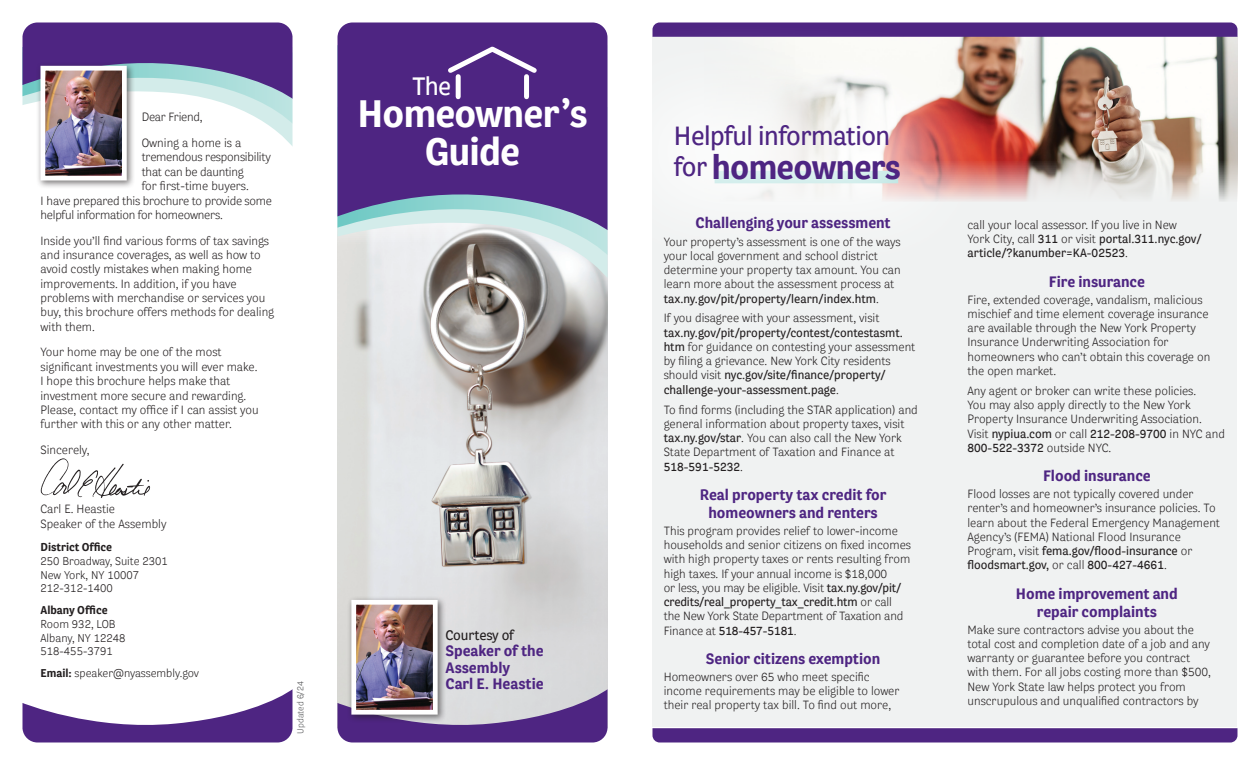
<style>
.page{position:relative;width:1260px;height:765px;background:#fff}
.page>*{position:absolute;margin:0;border:0;box-sizing:border-box;transform-origin:0 0}
.t1{font:700 38px/38px "Bligh";letter-spacing:-.02em;color:#fff;text-align:center}
.t2{font:700 33.38px "Bligh";letter-spacing:-.02em;color:#4e2582}
.t3{font:26.12px "Bligh";letter-spacing:-.02em;color:#4e2582}
.t4{font:25px "Bligh";color:#fff}
.t5{font:700 15px/18px "Bligh";color:#4e2582;text-align:center}
.t6{font:13.75px "Bligh";letter-spacing:-.015em;color:#231f20}
.t7{font:300 11.88px/14.2px "Bligh";color:#231f20}
.t8{font:11.88px/14.2px "Bligh";color:#231f20}
.t9{font:300 11.88px "Bligh";letter-spacing:-.02em;color:#231f20}
.t10{font:300 11.25px/13.8px "Bligh";color:#231f20}
.t11{font:700 11.25px "Bligh";color:#231f20}
.t12{font:300 8.75px "Bligh";color:#57585a}
.s1{font-weight:700}
.s2{font-weight:400;font-size:26.12px}
.s3{font-weight:400}
.s4{font-weight:300}
</style>
<div class="page">
<div style="left:652px;top:37px;width:586px;height:690px;background:#f0f2f2"></div>
<img style="left:338px;top:278px;width:270px;height:411px">
<svg style="left:22px;top:23px;width:270px;height:123px"></svg>
<svg style="left:338px;top:255px;width:227px;height:23px;background:#afadab"></svg>
<svg style="left:338px;top:230px;width:233px;height:25px"></svg>
<img style="left:1002px;top:37px;width:236px;height:164px">
<svg style="left:1002px;top:22px;width:236px;height:15px;background:#573088"></svg>
<svg style="left:652px;top:728px;width:585px;height:14px;background:#512884"></svg>
<div style="left:571px;top:20px;width:431px;height:265px;background:#fff;opacity:.85"></div>
<svg style="left:22px;top:689px;width:270px;height:53px"></svg>
<svg style="left:338px;top:689px;width:270px;height:53px;background:#876fa6"></svg>
<svg style="left:338px;top:23px;width:270px;height:207px;background:#5c3f8e"></svg>
<div style="left:456px;top:77px;width:5px;height:20px;background:#fff"></div>
<div style="left:524px;top:77px;width:5px;height:20px;background:#fff"></div>
<svg style="left:444px;top:44px;width:97px;height:33px;background:#6a4795"></svg>
<div style="left:347px;top:596px;width:99px;height:127px;background:#231f20;opacity:.6"></div>
<img style="left:357px;top:606px;width:75px;height:103px">
<div style="left:351px;top:600px;width:87px;height:115px;border:5px solid #fff"></div>
<div style="left:36px;top:61px;width:99px;height:128px;background:#231f20;opacity:.6"></div>
<img style="left:47px;top:72px;width:74px;height:103px">
<div style="left:41px;top:66px;width:86px;height:115px;border:5px solid #fff"></div>
<img style="left:40px;top:458px;width:111px;height:40px">
<p class="t7" style="left:142px;top:104px;width:101px;line-height:25.6px">Dear Friend,<br>Owning a home is a</p>
<p class="t9" style="left:142px;top:150px;width:131px">tremendous responsibility</p>
<p class="t9" style="left:142px;top:164px;width:104px">that can be daunting</p>
<p class="t7" style="left:142px;top:179px;width:109px">for first-time buyers.</p>
<p class="t9" style="left:41px;top:193px;width:233px">I have prepared this brochure to provide some</p>
<p class="t9" style="left:41px;top:207px;width:184px">helpful information for homeowners.</p>
<p class="t7" style="left:41px;top:233px;width:235px">Inside you’ll find various forms of tax savings and insurance coverages, as well as how to avoid costly mistakes when making home improvements. In addition, if you have problems with merchandise or services you buy, this brochure offers methods for dealing with them.</p>
<p class="t7" style="left:41px;top:345px;width:220px">Your home may be one of the most significant investments you will ever make.<br>I hope this brochure helps make that investment more secure and rewarding.<br>Please, contact my office if I can assist you further with this or any other matter.</p>
<p class="t7" style="left:41px;top:443px;width:51px">Sincerely,</p>
<p class="t7" style="left:41px;top:502px;width:128px;line-height:15px">Carl E. Heastie<br>Speaker of the Assembly</p>
<p class="t11" style="left:41px;top:540px;width:73px">District Office</p>
<p class="t10" style="left:41px;top:554px;width:129px">250 Broadway, Suite 2301<br>New York, NY 10007<br>212-312-1400</p>
<p class="t11" style="left:41px;top:603px;width:69px">Albany Office</p>
<p class="t10" style="left:41px;top:617px;width:86px">Room 932, LOB<br>Albany, NY 12248<br>518-455-3791</p>
<p class="t10" style="left:41px;top:666px;width:160px"><span class="s1">Email:</span> speaker@nyassembly.gov</p>
<p class="t12" style="left:295px;top:734px;width:54px;rotate:-90deg">Updated 6/24</p>
<h3 class="t4" style="left:412px;top:71px;width:41px">The</h3>
<h1 class="t1" style="left:358px;top:94px;width:231px">Homeowner’s<br>Guide</h1>
<p class="t6" style="left:445px;top:627px;width:70px">Courtesy of</p>
<p class="t5" style="left:445px;top:643px;width:100px;line-height:16.2px;text-align:left">Speaker of the<br>Assembly<br>Carl E. Heastie</p>
<h3 class="t3" style="left:674px;top:119px;width:218px">Helpful information</h3>
<h2 class="t2" style="left:674px;top:145px;width:228px"><span class="s2">for</span> homeowners</h2>
<p class="t5" style="left:695px;top:214px;width:197px">Challenging your assessment</p>
<p class="t7" style="left:664px;top:234px;width:238px">Your property’s assessment is one of the ways your local government and school district determine your property tax amount. You can learn more about the assessment process at <span class="s3">tax.ny.gov/pit/property/learn/index.htm</span>.</p>
<p class="t7" style="left:664px;top:311px;width:217px">If you disagree with your assessment, visit</p>
<p class="t8" style="left:664px;top:325px;width:253px">tax.ny.gov/pit/property/contest/contestasmt. htm <span class="s4">for guidance on contesting your assessment by filing a grievance. New York City residents should visit</span> nyc.gov/site/finance/property/ challenge-your-assessment.page<span class="s4">.</span></p>
<p class="t7" style="left:664px;top:402px;width:256px">To find forms (including the STAR application) and general information about property taxes, visit <span class="s3">tax.ny.gov/star</span>. You can also call the New York State Department of Taxation and Finance at <span class="s3">518-591-5232</span>.</p>
<p class="t5" style="left:700px;top:485px;width:188px">Real property tax credit for homeowners and renters</p>
<p class="t7" style="left:664px;top:523px;width:249px">This program provides relief to lower-income households and senior citizens on fixed incomes with high property taxes or rents resulting from high taxes. If your annual income is $18,000<br>or less, you may be eligible. Visit <span class="s3">tax.ny.gov/pit/ credits/real_property_tax_credit.htm</span> or call the New York State Department of Taxation and Finance at <span class="s3">518-457-5181</span>.</p>
<p class="t5" style="left:706px;top:649px;width:176px">Senior citizens exemption</p>
<p class="t7" style="left:664px;top:669px;width:237px">Homeowners over 65 who meet specific income requirements may be eligible to lower their real property tax bill. To find out more,</p>
<p class="t7" style="left:968px;top:218px;width:236px">call your local assessor. If you live in New<br>York City, call <span class="s3">311</span> or visit <span class="s3">portal.311.nyc.gov/ article/?kanumber=KA-02523</span>.</p>
<p class="t5" style="left:1049px;top:272px;width:98px">Fire insurance</p>
<p class="t7" style="left:968px;top:292px;width:244px">Fire, extended coverage, vandalism, malicious mischief and time element coverage insurance are available through the New York Property Insurance Underwriting Association for homeowners who can’t obtain this coverage on the open market.</p>
<p class="t7" style="left:968px;top:383px;width:259px">Any agent or broker can write these policies.<br>You may also apply directly to the New York Property Insurance Underwriting Association.<br>Visit <span class="s3">nypiua.com</span> or call <span class="s3">212-208-9700</span> in NYC and <span class="s3">800-522-3372</span> outside NYC.</p>
<p class="t5" style="left:1043px;top:467px;width:109px">Flood insurance</p>
<p class="t7" style="left:968px;top:487px;width:254px">Flood losses are not typically covered under renter’s and homeowner’s insurance policies. To learn about the Federal Emergency Management Agency’s (FEMA) National Flood Insurance Program, visit <span class="s3">fema.gov/flood-insurance</span> or <span class="s3">floodsmart.gov,</span> or call <span class="s3">800-427-4661</span>.</p>
<p class="t5" style="left:1016px;top:584px;width:163px">Home improvement and repair complaints</p>
<p class="t7" style="left:968px;top:622px;width:245px">Make sure contractors advise you about the total cost and completion date of a job and any warranty or guarantee before you contract with them. For all jobs costing more than $500, New York State law helps protect you from unscrupulous and unqualified contractors by</p>
</div>
